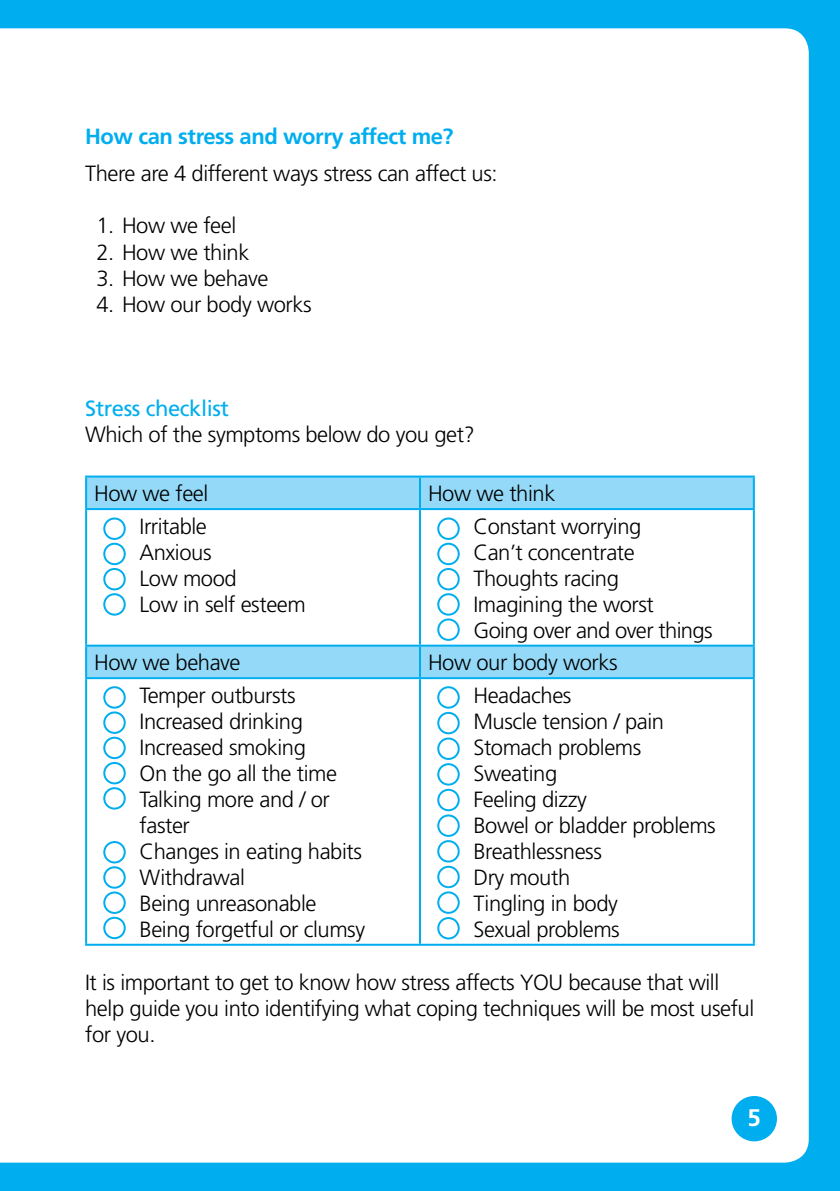
<style>
.page{position:relative;width:840px;height:1191px;background:#fff}
.page>*{position:absolute;margin:0;border:0;box-sizing:border-box;transform-origin:0 0}
.t1{font:700 24px "Frutiger LT Std";color:#fff}
.t2{font:300 22px/26px "Frutiger LT Std";letter-spacing:-.02em;color:#000}
.t3{font:700 22px "Frutiger LT Std";letter-spacing:-.02em;color:#00aeef}
.t4{font:22px "Frutiger LT Std";letter-spacing:-.02em;color:#00aeef}
</style>
<div class="page">
<div style="left:0;top:0;width:839px;height:1191px;background:#00aeef"></div>
<div style="left:0;top:28px;width:808px;height:1134px;background:#fff"></div>
<svg style="left:87px;top:477px;width:665px;height:200px;background:#dbf2fc"></svg>
<hr style="left:85px;top:510px;width:2px;height:134px;background:#00aeef">
<hr style="left:419px;top:510px;width:2px;height:134px;background:#00aeef">
<hr style="left:752px;top:510px;width:2px;height:134px;background:#00aeef">
<hr style="left:85px;top:644px;width:335px;height:2px;background:#00aeef">
<hr style="left:85px;top:646px;width:2px;height:31px;background:#00aeef">
<hr style="left:420px;top:644px;width:334px;height:2px;background:#00aeef">
<hr style="left:419px;top:646px;width:2px;height:31px;background:#00aeef">
<hr style="left:752px;top:646px;width:2px;height:31px;background:#00aeef">
<hr style="left:85px;top:677px;width:335px;height:2px;background:#00aeef">
<hr style="left:85px;top:679px;width:2px;height:264px;background:#00aeef">
<hr style="left:420px;top:677px;width:334px;height:2px;background:#00aeef">
<hr style="left:419px;top:679px;width:2px;height:264px;background:#00aeef">
<hr style="left:752px;top:679px;width:2px;height:264px;background:#00aeef">
<hr style="left:85px;top:943px;width:335px;height:2px;background:#00aeef">
<hr style="left:420px;top:943px;width:334px;height:2px;background:#00aeef">
<hr style="left:85px;top:475px;width:335px;height:2px;background:#00aeef">
<hr style="left:85px;top:477px;width:2px;height:31px;background:#00aeef">
<hr style="left:420px;top:475px;width:334px;height:2px;background:#00aeef">
<hr style="left:419px;top:477px;width:2px;height:31px;background:#00aeef">
<hr style="left:752px;top:477px;width:2px;height:31px;background:#00aeef">
<hr style="left:85px;top:508px;width:335px;height:2px;background:#00aeef">
<hr style="left:420px;top:508px;width:334px;height:2px;background:#00aeef">
<div style="left:103px;top:517px;width:23px;height:23px;border:2px solid #00aeef;border-radius:50%"></div>
<div style="left:103px;top:543px;width:23px;height:22px;border:2px solid #00aeef;border-radius:50%"></div>
<div style="left:103px;top:568px;width:23px;height:22px;border:2px solid #00aeef;border-radius:50%"></div>
<div style="left:103px;top:593px;width:23px;height:22px;border:2px solid #00aeef;border-radius:50%"></div>
<div style="left:437px;top:517px;width:22px;height:23px;border:2px solid #00aeef;border-radius:50%"></div>
<div style="left:437px;top:543px;width:22px;height:22px;border:2px solid #00aeef;border-radius:50%"></div>
<div style="left:437px;top:568px;width:22px;height:22px;border:2px solid #00aeef;border-radius:50%"></div>
<div style="left:437px;top:593px;width:22px;height:22px;border:2px solid #00aeef;border-radius:50%"></div>
<div style="left:437px;top:618px;width:22px;height:23px;border:2px solid #00aeef;border-radius:50%"></div>
<div style="left:437px;top:686px;width:22px;height:22px;border:2px solid #00aeef;border-radius:50%"></div>
<div style="left:437px;top:712px;width:22px;height:22px;border:2px solid #00aeef;border-radius:50%"></div>
<div style="left:437px;top:737px;width:22px;height:23px;border:2px solid #00aeef;border-radius:50%"></div>
<div style="left:437px;top:763px;width:22px;height:22px;border:2px solid #00aeef;border-radius:50%"></div>
<div style="left:437px;top:789px;width:22px;height:22px;border:2px solid #00aeef;border-radius:50%"></div>
<div style="left:437px;top:814px;width:22px;height:23px;border:2px solid #00aeef;border-radius:50%"></div>
<div style="left:437px;top:840px;width:22px;height:22px;border:2px solid #00aeef;border-radius:50%"></div>
<div style="left:437px;top:865px;width:22px;height:23px;border:2px solid #00aeef;border-radius:50%"></div>
<div style="left:437px;top:891px;width:22px;height:22px;border:2px solid #00aeef;border-radius:50%"></div>
<div style="left:437px;top:917px;width:22px;height:22px;border:2px solid #00aeef;border-radius:50%"></div>
<div style="left:103px;top:686px;width:23px;height:22px;border:2px solid #00aeef;border-radius:50%"></div>
<div style="left:103px;top:711px;width:23px;height:23px;border:2px solid #00aeef;border-radius:50%"></div>
<div style="left:103px;top:736px;width:23px;height:23px;border:2px solid #00aeef;border-radius:50%"></div>
<div style="left:103px;top:762px;width:23px;height:22px;border:2px solid #00aeef;border-radius:50%"></div>
<div style="left:103px;top:787px;width:23px;height:22px;border:2px solid #00aeef;border-radius:50%"></div>
<div style="left:103px;top:841px;width:23px;height:22px;border:2px solid #00aeef;border-radius:50%"></div>
<div style="left:103px;top:866px;width:23px;height:22px;border:2px solid #00aeef;border-radius:50%"></div>
<div style="left:103px;top:891px;width:23px;height:23px;border:2px solid #00aeef;border-radius:50%"></div>
<div style="left:103px;top:916px;width:23px;height:23px;border:2px solid #00aeef;border-radius:50%"></div>
<div style="left:731px;top:1096px;width:45px;height:45px;background:#00aeef;border-radius:50%"></div>
<p class="t3" style="left:85px;top:123px;width:370px">How can stress and worry affect me?</p>
<p class="t2" style="left:85px;top:161px;width:414px">There are 4 different ways stress can affect us:</p>
<p class="t2" style="left:96px;top:213px;width:141px">1. How we feel</p>
<p class="t2" style="left:96px;top:239px;width:154px">2. How we think</p>
<p class="t2" style="left:96px;top:265px;width:173px">3. How we behave</p>
<p class="t2" style="left:96px;top:291px;width:216px">4. How our body works</p>
<p class="t4" style="left:85px;top:395px;width:145px">Stress checklist</p>
<p class="t2" style="left:85px;top:421px;width:391px">Which of the symptoms below do you get?</p>
<p class="t2" style="left:94px;top:481px;width:116px">How we feel</p>
<p class="t2" style="left:428px;top:481px;width:129px">How we think</p>
<p class="t2" style="left:139px;top:513px;width:168px">Irritable<br>Anxious<br>Low mood<br>Low in self esteem</p>
<p class="t2" style="left:473px;top:513px;width:241px">Constant worrying<br>Can’t concentrate<br>Thoughts racing<br>Imagining the worst<br>Going over and over things</p>
<p class="t2" style="left:94px;top:650px;width:148px">How we behave</p>
<p class="t2" style="left:428px;top:650px;width:191px">How our body works</p>
<p class="t2" style="left:139px;top:682px;width:227px">Temper outbursts<br>Increased drinking<br>Increased smoking<br>On the go all the time<br>Talking more and / or faster<br>Changes in eating habits<br>Withdrawal<br>Being unreasonable<br>Being forgetful or clumsy</p>
<p class="t2" style="left:473px;top:682px;width:244px">Headaches<br>Muscle tension / pain<br>Stomach problems<br>Sweating<br>Feeling dizzy<br>Bowel or bladder problems<br>Breathlessness<br>Dry mouth<br>Tingling in body<br>Sexual problems</p>
<p class="t2" style="left:85px;top:969px;width:670px">It is important to get to know how stress affects YOU because that will help guide you into identifying what coping techniques will be most useful for you.</p>
<p class="t1" style="left:747px;top:1103px;width:15px">5</p>
</div>
